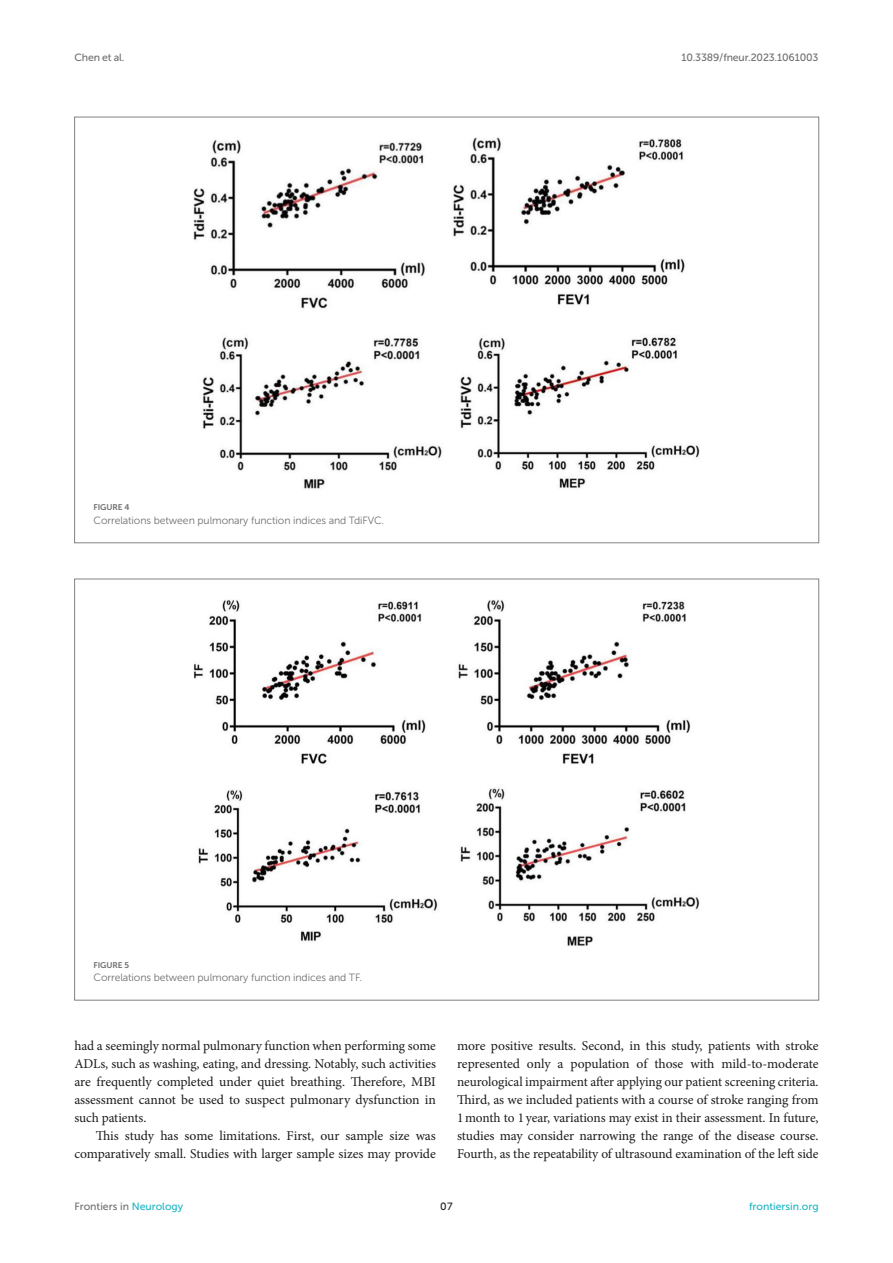
<style>
.page{position:relative;width:893px;height:1263px;background:#fff}
.page>*{position:absolute;margin:0;border:0;box-sizing:border-box;transform-origin:0 0}
.TEXT{font:13.5px/18px "Minion Pro";letter-spacing:-.005em;color:#1b1c1b;text-align:justify}
.FIG_LEG{font:10.5px "Museo Sans 300";letter-spacing:-.01em;color:#706f70}
.t1{font:10.5px "Museo Sans 500";letter-spacing:-.015em;color:#706f70}
.t2{font:10.5px "Museo Sans 500";color:#1db5c3}
.t3{font:10.5px "Museo Sans 500";color:#1b1c1b}
.FIG_HD{font:8.25px "Museo Sans 700";letter-spacing:-.01em;color:#706f70}
.s1{color:#1db5c3}
</style>
<div class="page">
<img style="left:193px;top:137px;width:507px;height:352px">
<img style="left:193px;top:600px;width:507px;height:346px">
<p class="t1" style="left:74px;top:51px;width:52px">Chen et al.</p>
<p class="t1" style="left:681px;top:51px;width:139px">10.3389/fneur.2023.1061003</p>
<p class="FIG_HD" style="left:94px;top:503px;width:37px">FIGURE 4</p>
<p class="FIG_LEG" style="left:94px;top:515px;width:292px">Correlations between pulmonary function indices and TdiFVC.</p>
<p class="FIG_HD" style="left:94px;top:960px;width:37px">FIGURE 5</p>
<p class="FIG_LEG" style="left:94px;top:972px;width:270px">Correlations between pulmonary function indices and TF.</p>
<p class="TEXT" style="left:74px;top:1037px;width:363px">had a seemingly normal pulmonary function when performing some ADLs, such as washing, eating, and dressing. Notably, such activities are frequently completed under quiet breathing. Therefore, MBI assessment cannot be used to suspect pulmonary dysfunction in such patients.</p>
<p class="TEXT" style="left:74px;top:1127px;width:363px;text-align:right">This study has some limitations. First, our sample size was comparatively small. Studies with larger sample sizes may provide</p>
<p class="TEXT" style="left:457px;top:1037px;width:363px">more positive results. Second, in this study, patients with stroke represented only a population of those with mild-to-moderate neurological impairment after applying our patient screening criteria.<br>Third, as we included patients with a course of stroke ranging from 1month to 1year, variations may exist in their assessment. In future, studies may consider narrowing the range of the disease course.<br>Fourth, as the repeatability of ultrasound examination of the left side</p>
<p class="t1" style="left:74px;top:1200px;width:110px">Frontiers in <span class="s1">Neurology</span></p>
<p class="t3" style="left:440px;top:1200px;width:14px">07</p>
<p class="t2" style="left:749px;top:1200px;width:71px">frontiersin.org</p>
</div>
